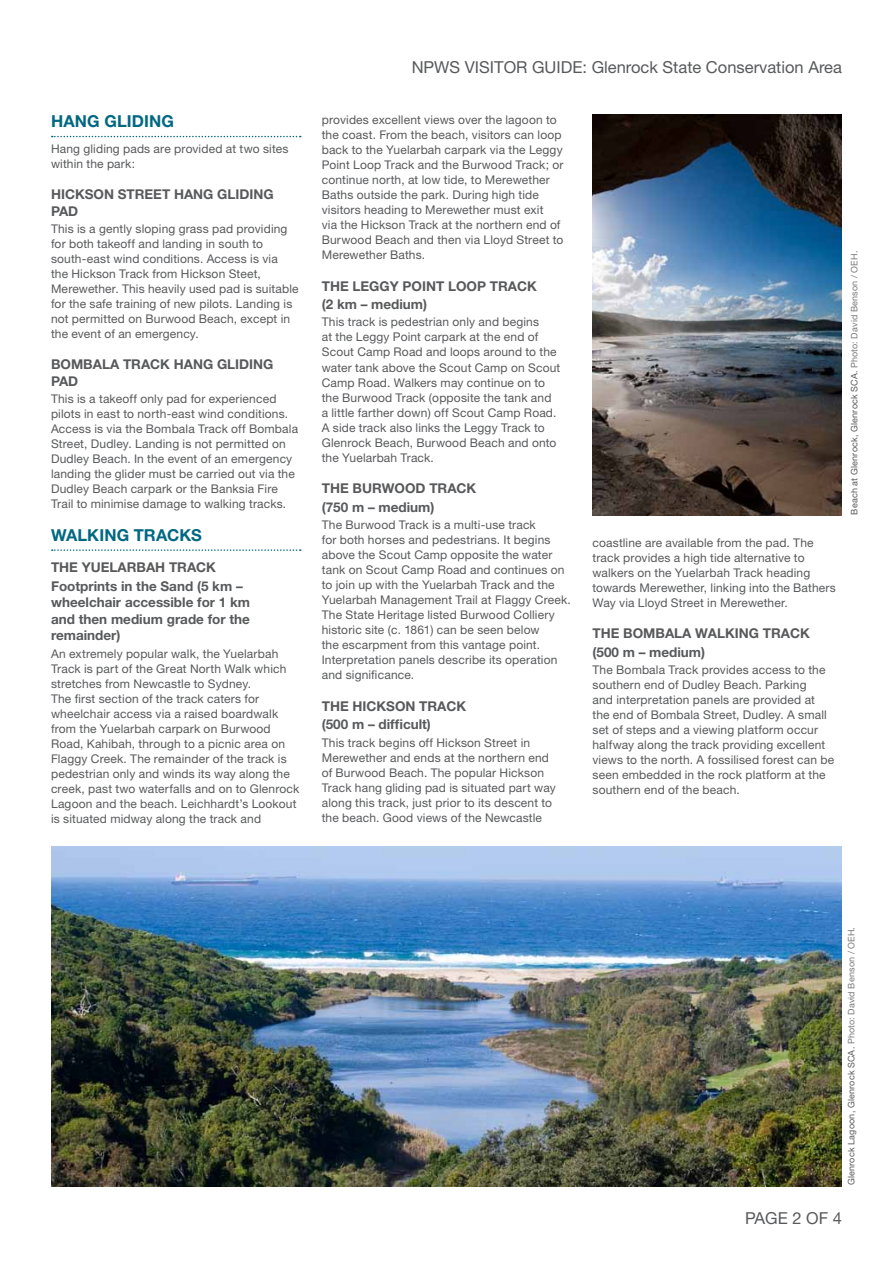
<style>
.page{position:relative;width:893px;height:1263px;background:#fff}
.page>*{position:absolute;margin:0;border:0;box-sizing:border-box;transform-origin:0 0}
.t1{font:16.5px "Helvetica Neue LT";color:#58595b}
.t2{font:700 16.5px "Helvetica Neue LT";letter-spacing:.005em;color:#006881}
.t3{font:700 13.5px/18.6px "Helvetica Neue LT";color:#58595b}
.t4{font:12px/15px "Helvetica Neue CE";letter-spacing:.015em;color:#58595b}
.t5{font:9px "Helvetica Neue LT";letter-spacing:.025em;color:#58595b}
.s1{color:#797a7d}
</style>
<div class="page">
<svg style="left:52px;top:136px;width:249px;height:1px"></svg>
<svg style="left:52px;top:549px;width:249px;height:2px"></svg>
<img style="left:592px;top:114px;width:250px;height:402px">
<img style="left:51px;top:846px;width:791px;height:340px">
<h1 class="t2" style="left:51px;top:111px;width:124px">HANG GLIDING</h1>
<p class="t4" style="left:51px;top:141px;width:239px">Hang gliding pads are provided at two sites within the park:</p>
<p class="t3" style="left:51px;top:186px;width:224px;line-height:16.5px">HICKSON STREET HANG GLIDING<br>PAD</p>
<p class="t4" style="left:51px;top:221px;width:249px">This is a gently sloping grass pad providing for both takeoff and landing in south to south-east wind conditions. Access is via<br>the Hickson Track from Hickson Steet, Merewether. This heavily used pad is suitable for the safe training of new pilots. Landing is not permitted on Burwood Beach, except in the event of an emergency.</p>
<p class="t3" style="left:51px;top:356px;width:224px;line-height:16.5px">BOMBALA TRACK HANG GLIDING<br>PAD</p>
<p class="t4" style="left:51px;top:391px;width:249px">This is a takeoff only pad for experienced pilots in east to north-east wind conditions.<br>Access is via the Bombala Track off Bombala Street, Dudley. Landing is not permitted on Dudley Beach. In the event of an emergency landing the glider must be carried out via the Dudley Beach carpark or the Banksia Fire Trail to minimise damage to walking tracks.</p>
<h1 class="t2" style="left:51px;top:525px;width:96px">WALKING tracks</h1>
<p class="t3" style="left:51px;top:558px;width:193px">THE YUELARBAH TRACK<br>Footprints in the Sand (5 km –</p>
<p class="t3" style="left:51px;top:594px;width:201px;line-height:16.5px;text-align:justify">wheelchair accessible for 1 km and then medium grade for the remainder)</p>
<p class="t4" style="left:51px;top:646px;width:250px">An extremely popular walk, the Yuelarbah Track is part of the Great North Walk which stretches from Newcastle to Sydney.<br>The first section of the track caters for wheelchair access via a raised boardwalk from the Yuelarbah carpark on Burwood Road, Kahibah, through to a picnic area on Flaggy Creek. The remainder of the track is pedestrian only and winds its way along the creek, past two waterfalls and on to Glenrock Lagoon and the beach. Leichhardt’s Lookout is situated midway along the track and</p>
<h1 class="t1" style="left:412px;top:57px;width:432px">NPWS VISITOR GUIDE: Glenrock State Conservation Area</h1>
<p class="t4" style="left:322px;top:112px;width:243px">provides excellent views over the lagoon to the coast. From the beach, visitors can loop back to the Yuelarbah carpark via the Leggy Point Loop Track and the Burwood Track; or continue north, at low tide, to Merewether Baths outside the park. During high tide visitors heading to Merewether must exit<br>via the Hickson Track at the northern end of Burwood Beach and then via Lloyd Street to Merewether Baths.</p>
<p class="t3" style="left:322px;top:276px;width:217px">THE LEGGY POINT LOOP TRACK (2 km – medium)</p>
<p class="t4" style="left:322px;top:315px;width:240px">This track is pedestrian only and begins<br>at the Leggy Point carpark at the end of Scout Camp Road and loops around to the water tank above the Scout Camp on Scout Camp Road. Walkers may continue on to the Burwood Track (opposite the tank and a little farther down) off Scout Camp Road.<br>A side track also links the Leggy Track to Glenrock Beach, Burwood Beach and onto the Yuelarbah Track.</p>
<p class="t3" style="left:322px;top:479px;width:156px">THE BURWOOD TRACK (750 m – medium)</p>
<p class="t4" style="left:322px;top:517px;width:251px">The Burwood Track is a multi-use track<br>for both horses and pedestrians. It begins above the Scout Camp opposite the water tank on Scout Camp Road and continues on to join up with the Yuelarbah Track and the Yuelarbah Management Trail at Flaggy Creek.<br>The State Heritage listed Burwood Colliery historic site (c. 1861) can be seen below<br>the escarpment from this vantage point.<br>Interpretation panels describe its operation and significance.</p>
<p class="t3" style="left:322px;top:696px;width:146px">THE HICKSON TRACK (500 m – difficult)</p>
<p class="t4" style="left:322px;top:735px;width:235px">This track begins off Hickson Street in Merewether and ends at the northern end of Burwood Beach. The popular Hickson Track hang gliding pad is situated part way along this track, just prior to its descent to the beach. Good views of the Newcastle</p>
<p class="t4" style="left:592px;top:535px;width:245px">coastline are available from the pad. The track provides a high tide alternative to walkers on the Yuelarbah Track heading towards Merewether, linking into the Bathers Way via Lloyd Street in Merewether.</p>
<p class="t3" style="left:592px;top:624px;width:219px">THE BOMBALA WALKING TRACK (500 m – medium)</p>
<p class="t4" style="left:592px;top:662px;width:243px">The Bombala Track provides access to the southern end of Dudley Beach. Parking<br>and interpretation panels are provided at the end of Bombala Street, Dudley. A small set of steps and a viewing platform occur halfway along the track providing excellent views to the north. A fossilised forest can be seen embedded in the rock platform at the southern end of the beach.</p>
<p class="t5" style="left:849px;top:514px;width:265px;rotate:-90deg">Beach at Glenrock, Glenrock SCA. <span class="s1">Photo: David Benson / OEH</span>.</p>
<p class="t5" style="left:846px;top:1185px;width:260px;rotate:-90deg">Glenrock Lagoon, Glenrock SCA. <span class="s1">Photo: David Benson / OEH</span>.</p>
<h1 class="t1" style="left:745px;top:1208px;width:98px">PAGE 2 OF 4</h1>
</div>
